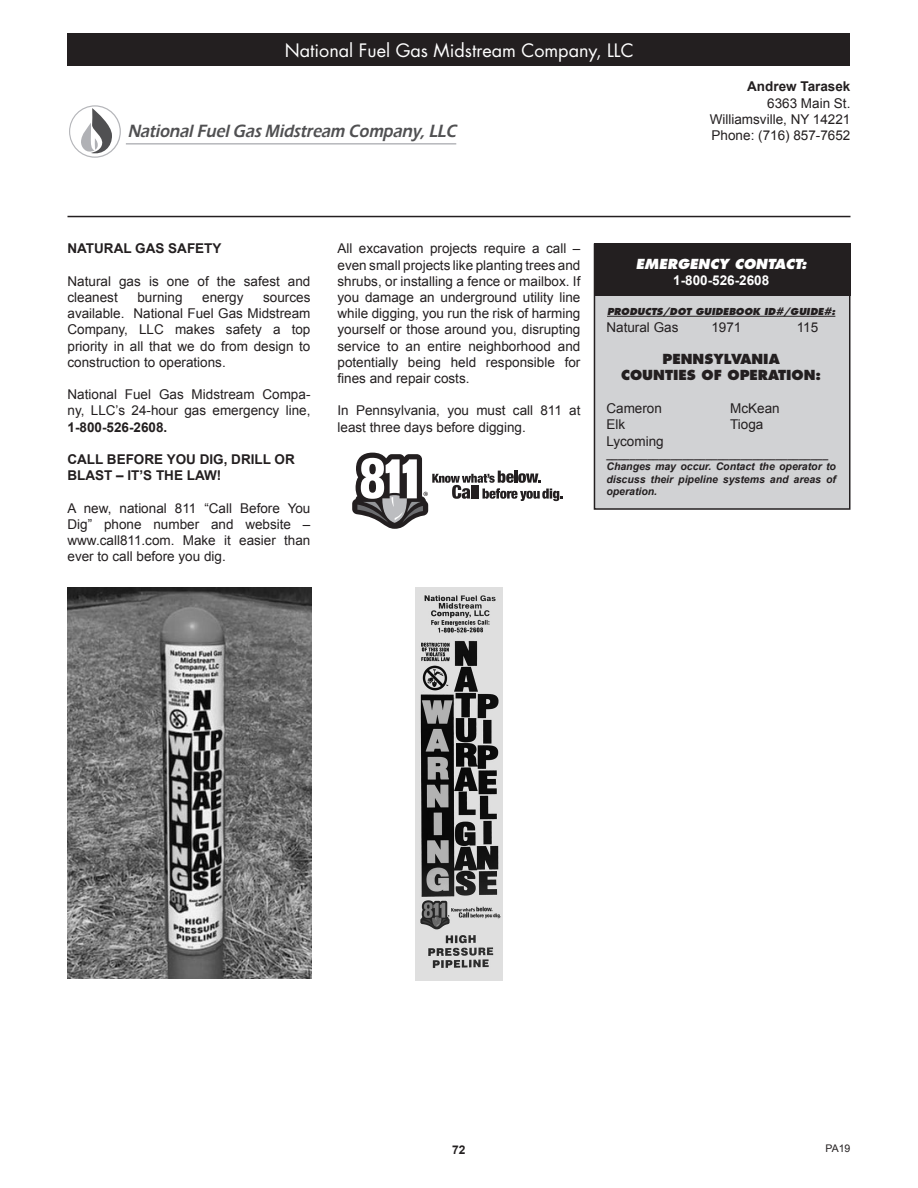
<style>
.page{position:relative;width:918px;height:1188px;background:#fff}
.page>*{position:absolute;margin:0;border:0;box-sizing:border-box;transform-origin:0 0}
.t1{font:italic 600 18.45px "Eras ITC";color:#505052;scale:.86 1}
.t2{font:18px "Futura";color:#fff}
.t3{font:13.5px/16.2px "Arial";color:#231f20;text-align:justify}
.t4{font:700 13.5px/16.2px "Arial";color:#231f20}
.t5{font:800 13.5px "Futura";color:#231f20}
.t6{font:italic 800 13.5px "Futura";color:#fff}
.t7{font:700 13.5px "Arial";color:#fff}
.t8{font:700 12px "Arial";color:#231f20}
.t9{font:italic 700 10.5px/12.6px "Arial";color:#231f20;text-align:justify}
.t10{font:10.5px "Arial";color:#231f20}
.t11{font:italic 800 9.3px "Futura";color:#231f20}
.s1{font-weight:700}
</style>
<div class="page">
<div style="left:594px;top:244px;width:256px;height:265px;background:#d1d2d4"></div>
<div style="left:594px;top:244px;width:256px;height:266px;border:2px solid #231f20"></div>
<div style="left:68px;top:34px;width:782px;height:32px;background:#231f20"></div>
<hr style="left:68px;top:216px;width:782px;height:1px;background:#231f20">
<div style="left:594px;top:244px;width:256px;height:52px;background:#231f20"></div>
<hr style="left:607px;top:316px;width:228px;height:1px;background:#231f20">
<svg style="left:352px;top:453px;width:210px;height:76px"></svg>
<svg style="left:69px;top:105px;width:52px;height:53px"></svg>
<div style="left:70px;top:107px;width:50px;height:50px;background:#fff;border-radius:50%"></div>
<svg style="left:81px;top:108px;width:31px;height:48px"></svg>
<hr style="left:126px;top:143px;width:330px;height:2px;background:#b0b1b5">
<img style="left:68px;top:588px;width:243px;height:390px">
<img style="left:416px;top:588px;width:86px;height:393px">
<p class="t2" style="left:285px;top:39px;width:350px">National Fuel Gas Midstream Company, LLC</p>
<p class="t1" style="left:128px;top:121px;width:388px">NationalFuelGasMidstream Company,LLC</p>
<p class="t4" style="left:747px;top:79px;width:105px">Andrew Tarasek</p>
<p class="t3" style="left:767px;top:95px;width:85px">6363 Main St.</p>
<p class="t3" style="left:710px;top:111px;width:142px">Williamsville, NY 14221</p>
<p class="t3" style="left:712px;top:127px;width:140px">Phone: (716) 857-7652</p>
<p class="t4" style="left:68px;top:241px;width:156px">NATURAL GAS SAFETY</p>
<p class="t3" style="left:68px;top:273px;width:244px">Natural gas is one of the safest and cleanest</p>
<p class="t3" style="left:137px;top:289px;width:47px">burning</p>
<p class="t3" style="left:202px;top:289px;width:43px">energy</p>
<p class="t3" style="left:68px;top:289px;width:244px;text-indent:196px">sources available. National Fuel Gas Midstream Company, LLC makes safety a top priority in all that we do from design to construction to operations.</p>
<p class="t3" style="left:68px;top:386px;width:244px">National Fuel Gas Midstream Compa&shy;ny, LLC’s 24-hour gas emergency line, <span class="s1">1-800-526-2608.</span></p>
<p class="t4" style="left:68px;top:452px;width:229px">CALL BEFORE YOU DIG, DRILL OR<br>BLAST – IT’S THE LAW!</p>
<p class="t3" style="left:68px;top:500px;width:244px">A new, national 811 “Call Before You Dig” phone number and website – www.call811.com. Make it easier than ever to call before you dig.</p>
<p class="t3" style="left:338px;top:241px;width:244px">All excavation projects require a call – even small projects like planting trees and shrubs, or installing a fence or mailbox. If you damage an underground utility line while digging, you run the risk of harming yourself or those around you, disrupting service to an entire neighborhood and potentially being held responsible for fines and repair costs.</p>
<p class="t3" style="left:338px;top:403px;width:245px">In Pennsylvania, you must call 811 at least three days before digging.</p>
<p class="t3" style="left:606px;top:400px;width:57px">Cameron</p>
<p class="t6" style="left:636px;top:255px;width:172px">EMERGENCY CONTACT:</p>
<p class="t7" style="left:673px;top:271px;width:98px">1-800-526-2608</p>
<p class="t11" style="left:607px;top:306px;width:230px">PRODUCTS/DOT GUIDEBOOK ID#/GUIDE#:</p>
<p class="t3" style="left:606px;top:319px;width:74px">Natural Gas</p>
<p class="t3" style="left:711px;top:319px;width:32px">1971</p>
<p class="t3" style="left:797px;top:319px;width:23px">115</p>
<p class="t5" style="left:663px;top:350px;width:119px">PENNSYLVANIA</p>
<p class="t5" style="left:621px;top:366px;width:202px">COUNTIES OF OPERATION:</p>
<p class="t3" style="left:730px;top:400px;width:51px">McKean</p>
<p class="t3" style="left:730px;top:417px;width:35px">Tioga</p>
<p class="t3" style="left:606px;top:417px;width:20px">Elk</p>
<p class="t3" style="left:606px;top:433px;width:59px">Lycoming</p>
<p class="t9" style="left:606px;top:448px;width:223px">______________________________________</p>
<p class="t9" style="left:606px;top:460px;width:231px">Changes may occur. Contact the operator to discuss their pipeline systems and areas of operation.</p>
<p class="t8" style="left:452px;top:1141px;width:15px">72</p>
<p class="t10" style="left:826px;top:1142px;width:26px">PA19</p>
</div>
